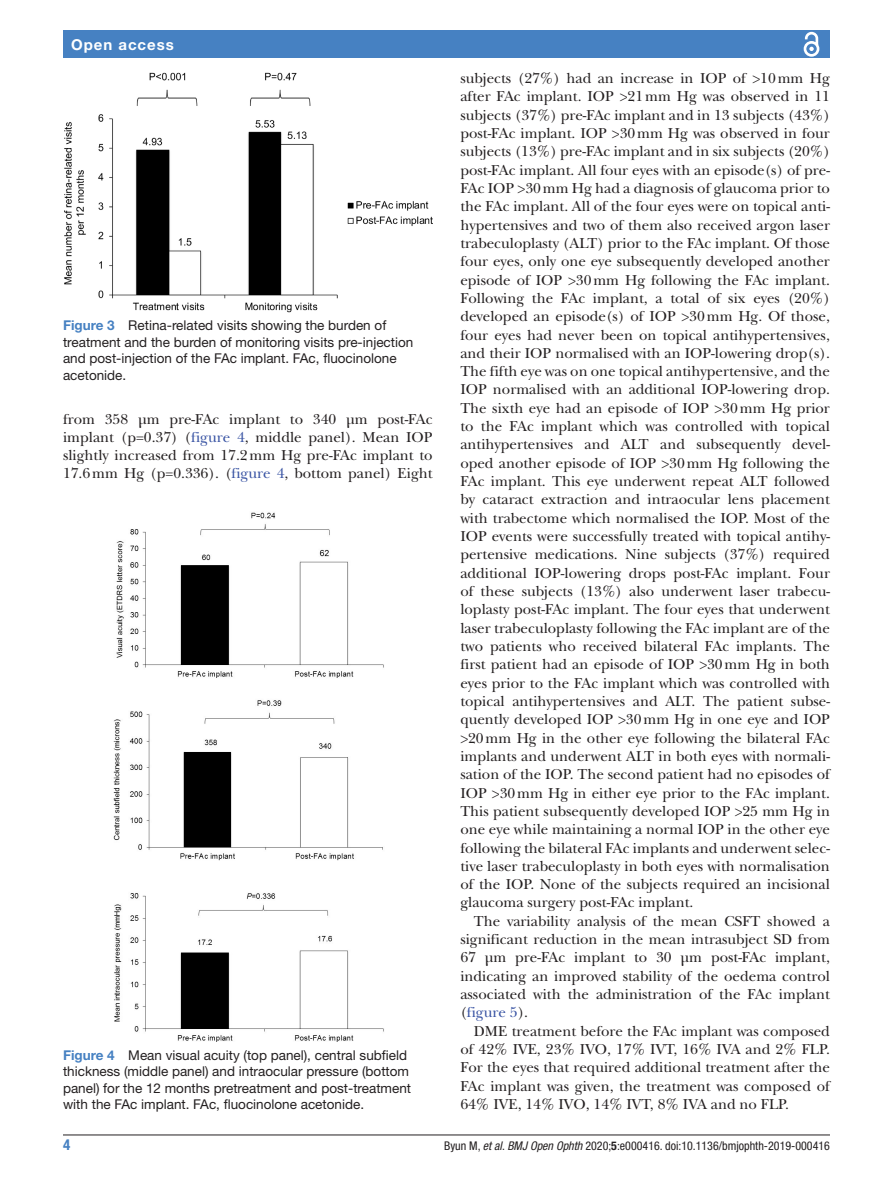
<style>
.page{position:relative;width:893px;height:1191px;background:#fff}
.page>*{position:absolute;margin:0;border:0;box-sizing:border-box;transform-origin:0 0}
.t1{font:15px/18.3px "New Baskerville";color:#231f20;text-align:justify}
.t2{font:700 15px "Helvetica Neue LT Std";letter-spacing:.065em;color:#fff}
.t3{font:700 condensed 15px "Helvetica Neue LT Std";color:#4681c2}
.t4{font:13.5px/16.5px "Helvetica Neue LT Std";color:#231f20}
.t5{font:condensed 12px "Helvetica Neue LT Std";color:#231f20}
.s1{font-weight:700;color:#4681c2}
.s2{color:#3853a3}
.s3{font-style:italic}
.s4{font-weight:700}
</style>
<div class="page">
<hr style="left:63px;top:1134px;width:767px;height:1px;background:#231f20">
<div style="left:63px;top:31px;width:767px;height:27px;background:#4681c2"></div>
<svg style="left:803px;top:31px;width:17px;height:26px"></svg>
<img style="left:64px;top:73px;width:369px;height:239px">
<img style="left:113px;top:512px;width:271px;height:529px">
<p class="t2" style="left:71px;top:35px;width:104px">Open access</p>
<p class="t4" style="left:63px;top:317px;width:352px"><span class="s1">Figure 3</span> Retina-related visits showing the burden of treatment and the burden of monitoring visits pre-injection and post-injection of the FAc implant. FAc, fluocinolone acetonide.</p>
<p class="t1" style="left:63px;top:410px;width:371px">from 358 μm pre-FAc implant to 340 μm post-FAc implant (p=0.37) (<span class="s2">figure 4</span>, middle panel). Mean IOP slightly increased from 17.2mm Hg pre-FAc implant to 17.6mm Hg (p=0.336). (<span class="s2">figure 4</span>, bottom panel) Eight</p>
<p class="t4" style="left:63px;top:1046px;width:350px"><span class="s1">Figure 4</span> Mean visual acuity (top panel), central subfield thickness (middle panel) and intraocular pressure (bottom panel) for the 12 months pretreatment and post-treatment with the FAc implant. FAc, fluocinolone acetonide.</p>
<p class="t1" style="left:460px;top:69px;width:371px">subjects (27%) had an increase in IOP of &gt;10mm Hg after FAc implant. IOP &gt;21mm Hg was observed in 11 subjects (37%) pre-FAc implant and in 13 subjects (43%) post-FAc implant. IOP &gt;30mm Hg was observed in four subjects (13%) pre-FAc implant and in six subjects (20%) post-FAc implant. All four eyes with an episode(s) of pre-FAc IOP &gt;30mm Hg had a diagnosis of glaucoma prior to the FAc implant. All of the four eyes were on topical anti&shy;hypertensives and two of them also received argon laser trabeculoplasty (ALT) prior to the FAc implant. Of those four eyes, only one eye subsequently developed another episode of IOP &gt;30mm Hg following the FAc implant.<br>Following the FAc implant, a total of six eyes (20%) developed an episode(s) of IOP &gt;30mm Hg. Of those, four eyes had never been on topical antihypertensives, and their IOP normalised with an IOP-lowering drop(s).<br>The fifth eye was on one topical antihypertensive, and the IOP normalised with an additional IOP-lowering drop.<br>The sixth eye had an episode of IOP &gt;30mm Hg prior to the FAc implant which was controlled with topical antihypertensives and ALT and subsequently devel&shy;oped another episode of IOP &gt;30mm Hg following the FAc implant. This eye underwent repeat ALT followed by cataract extraction and intraocular lens placement with trabectome which normalised the IOP. Most of the IOP events were successfully treated with topical antihy&shy;pertensive medications. Nine subjects (37%) required additional IOP-lowering drops post-FAc implant. Four of these subjects (13%) also underwent laser trabecu&shy;loplasty post-FAc implant. The four eyes that underwent laser trabeculoplasty following the FAc implant are of the two patients who received bilateral FAc implants. The first patient had an episode of IOP &gt;30mm Hg in both eyes prior to the FAc implant which was controlled with topical antihypertensives and ALT. The patient subse&shy;quently developed IOP &gt;30mm Hg in one eye and IOP &gt;20mm Hg in the other eye following the bilateral FAc implants and underwent ALT in both eyes with normali&shy;sation of the IOP. The second patient had no episodes of IOP &gt;30mm Hg in either eye prior to the FAc implant.<br>This patient subsequently developed IOP &gt;25 mm Hg in one eye while maintaining a normal IOP in the other eye following the bilateral FAc implants and underwent selec&shy;tive laser trabeculoplasty in both eyes with normalisation of the IOP. None of the subjects required an incisional glaucoma surgery post-FAc implant.</p>
<p class="t1" style="left:460px;top:912px;width:371px;text-indent:14px">The variability analysis of the mean CSFT showed a significant reduction in the mean intrasubject SD from 67 μm pre-FAc implant to 30 μm post-FAc implant, indicating an improved stability of the oedema control associated with the administration of the FAc implant (<span class="s2">figure 5</span>).</p>
<p class="t1" style="left:460px;top:1021px;width:371px;text-indent:14px">DME treatment before the FAc implant was composed of 42% IVE, 23% IVO, 17% IVT, 16% IVA and 2% FLP.<br>For the eyes that required additional treatment after the FAc implant was given, the treatment was composed of 64% IVE, 14% IVO, 14% IVT, 8% IVA and no FLP.</p>
<p class="t3" style="left:63px;top:1135px;width:9px">4</p>
<p class="t5" style="left:444px;top:1138px;width:387px">Byun M, <span class="s3">et al</span>. <span class="s3">BMJ Open Ophth</span> 2020;<span class="s4">5</span>:e000416. doi:10.1136/bmjophth-2019-000416</p>
</div>
